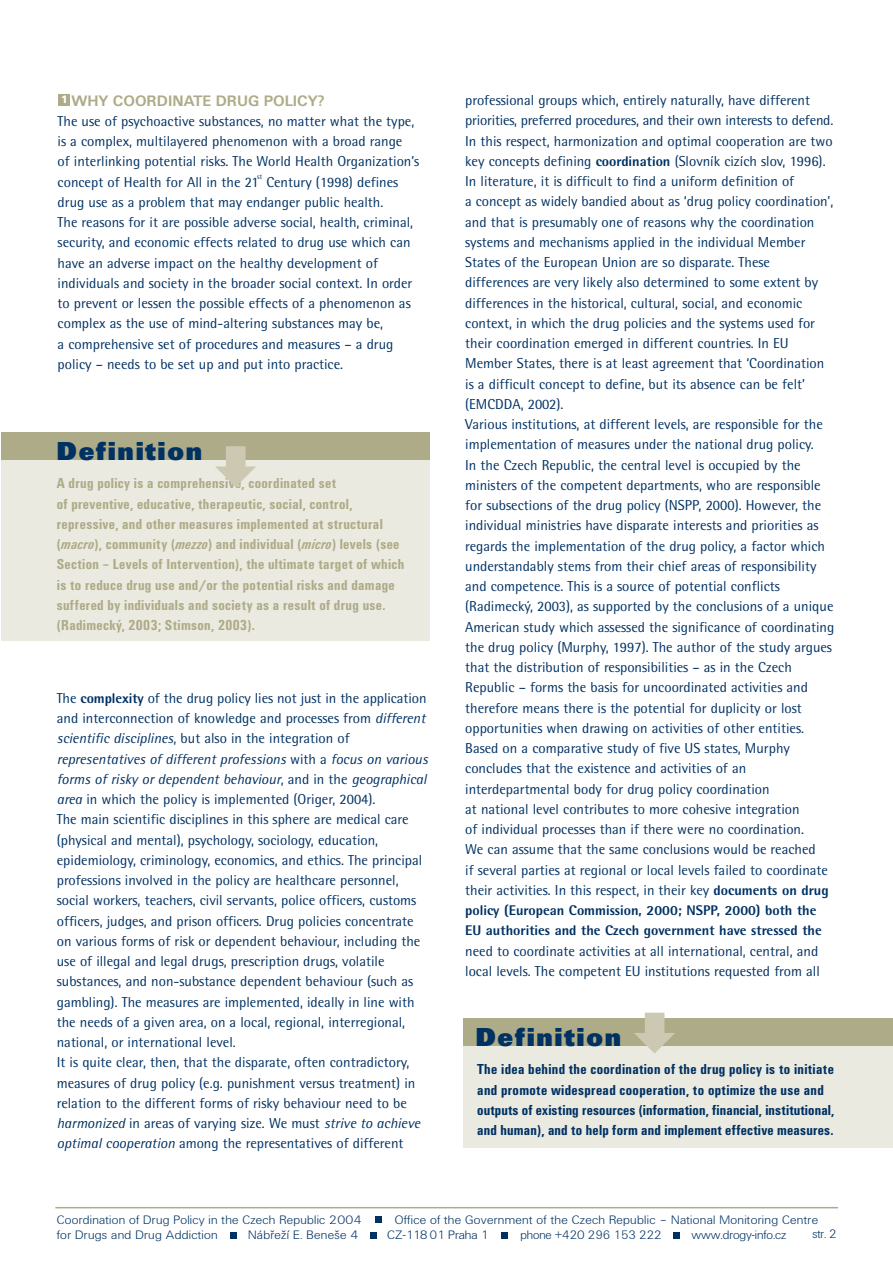
<style>
.page{position:relative;width:893px;height:1263px;background:#fff}
.page>*{position:absolute;margin:0;border:0;box-sizing:border-box;transform-origin:0 0}
.t1{font:700 27px "Unitus DEE Ultr";letter-spacing:.065em;color:#003163}
.t2{font:16.05px/20.2px "Rotis Semi Sans Extra Bold CE";color:#003163}
.t3{font:700 15.75px "Unitus TEE";color:#aeab88}
.t4{font:700 condensed 15px/20.2px "Unitus TEE";letter-spacing:.025em;color:#aeab88}
.t5{font:700 condensed 15px/20.2px "Unitus TEE";letter-spacing:.025em;color:#003163}
.t6{font:14.25px/20.2px "Rotis Semi Sans CE";color:#003163}
.t7{font:12.75px "Unitus DEE Ligh";letter-spacing:.025em;color:#003163;scale:1.05 1}
.t8{font:12.75px "Unitus DEE Ligh";letter-spacing:.025em;color:#003163;scale:1.04 1}
.t9{font:12.75px "Unitus DEE Ligh";letter-spacing:-.005em;color:#003163}
.t10{font:12.75px "Unitus DEE Ligh";color:#003163;scale:1.05 1}
.t11{font:12.75px "Unitus DEE Ligh";letter-spacing:.025em;color:#003163}
.t12{font:11.25px "Unitus TEE Blac";color:#fff}
.t13{font:7.2px "Rotis Semi Sans CE";color:#003163}
.s1{font-family:"Rotis Semi Sans Extra Bold CE";font-size:16.05px}
.s2{font-style:italic}
</style>
<div class="page">
<hr style="left:55px;top:1207px;width:783px;height:1px;background:#aeab88">
<svg style="left:375px;top:1217px;width:6px;height:6px"></svg>
<div style="left:230px;top:1232px;width:7px;height:7px;background:#003163"></div>
<div style="left:370px;top:1232px;width:7px;height:7px;background:#003163"></div>
<div style="left:501px;top:1232px;width:7px;height:7px;background:#003163"></div>
<div style="left:673px;top:1232px;width:7px;height:7px;background:#003163"></div>
<div style="left:58px;top:94px;width:12px;height:12px;background:#aeab88"></div>
<div style="left:463px;top:1019px;width:429px;height:129px;background:#ebeae0"></div>
<div style="left:463px;top:1018px;width:429px;height:28px;background:#aeab88"></div>
<svg style="left:634px;top:1013px;width:41px;height:41px"></svg>
<div style="left:1px;top:433px;width:428px;height:208px;background:#ebeae0"></div>
<div style="left:1px;top:432px;width:428px;height:28px;background:#aeab88"></div>
<svg style="left:215px;top:446px;width:41px;height:41px"></svg>
<p class="t3" style="left:72px;top:95px;width:254px">WHY COORDINATE DRUG POLICY?</p>
<p class="t6" style="left:58px;top:112px;width:363px">The use of psychoactive substances, no matter what the type, is a complex, multilayered phenomenon with a broad range<br>of interlinking potential risks. The World Health Organization’s concept of Health for All in the 21</p>
<p class="t12" style="left:61px;top:96px;width:8px">1</p>
<p class="t6" style="left:465px;top:91px;width:370px">professional groups which, entirely naturally, have different priorities, preferred procedures, and their own interests to defend.<br>In this respect, harmonization and optimal cooperation are two key concepts defining <span class="s1">coordination</span> (Slovník cizích slov, 1996).<br>In literature, it is difficult to find a uniform definition of<br>a concept as widely bandied about as ‘drug policy coordination’, and that is presumably one of reasons why the coordination systems and mechanisms applied in the individual Member States of the European Union are so disparate. These differences are very likely also determined to some extent by differences in the historical, cultural, social, and economic context, in which the drug policies and the systems used for their coordination emerged in different countries. In EU Member States, there is at least agreement that ‘Coordination is a difficult concept to define, but its absence can be felt’ (EMCDDA, 2002).<br>Various institutions, at different levels, are responsible for the implementation of measures under the national drug policy.<br>In the Czech Republic, the central level is occupied by the ministers of the competent departments, who are responsible for subsections of the drug policy (NSPP, 2000). However, the individual ministries have disparate interests and priorities as regards the implementation of the drug policy, a factor which understandably stems from their chief areas of responsibility and competence. This is a source of potential conflicts (Radimecký, 2003), as supported by the conclusions of a unique American study which assessed the significance of coordinating the drug policy (Murphy, 1997). The author of the study argues that the distribution of responsibilities – as in the Czech Republic – forms the basis for uncoordinated activities and therefore means there is the potential for duplicity or lost opportunities when drawing on activities of other entities.<br>Based on a comparative study of five US states, Murphy concludes that the existence and activities of an interdepartmental body for drug policy coordination<br>at national level contributes to more cohesive integration<br>of individual processes than if there were no coordination.<br>We can assume that the same conclusions would be reached<br>if several parties at regional or local levels failed to coordinate their activities. In this respect, in their key <span class="s1">documents on drug</span></p>
<p class="t2" style="left:465px;top:902px;width:358px">policy (European Commission, 2000; NSPP, 2000) both the<br>EU authorities and the Czech government have stressed the</p>
<p class="t6" style="left:465px;top:942px;width:356px">need to coordinate activities at all international, central, and local levels. The competent EU institutions requested from all</p>
<p class="t13" style="left:257px;top:174px;width:7px">st</p>
<p class="t6" style="left:58px;top:173px;width:357px;text-indent:209px">Century (1998) defines drug use as a problem that may endanger public health.<br>The reasons for it are possible adverse social, health, criminal, security, and economic effects related to drug use which can have an adverse impact on the healthy development of individuals and society in the broader social context. In order to prevent or lessen the possible effects of a phenomenon as complex as the use of mind-altering substances may be,<br>a comprehensive set of procedures and measures – a drug policy – needs to be set up and put into practice.</p>
<h1 class="t1" style="left:57px;top:442px;width:147px">Definition</h1>
<p class="t4" style="left:57px;top:474px;width:349px">A drug policy is a comprehensive, coordinated set<br>of preventive, educative, therapeutic, social, control, repressive, and other measures implemented at structural (<span class="s2">macro</span>), community (<span class="s2">mezzo</span>) and individual (<span class="s2">micro</span>) levels (see Section – Levels of Intervention), the ultimate target of which is to reduce drug use and/or the potential risks and damage suffered by individuals and society as a result of drug use. (Radimecký, 2003; Stimson, 2003).</p>
<p class="t6" style="left:57px;top:689px;width:372px">The <span class="s1">complexity</span> of the drug policy lies not just in the application and interconnection of knowledge and processes from <span class="s2">different scientific disciplines</span>, but also in the integration of <span class="s2">representatives of different professions</span> with a <span class="s2">focus on various forms of risky or dependent behaviour</span>, and in the <span class="s2">geographical area</span> in which the policy is implemented (Origer, 2004).<br>The main scientific disciplines in this sphere are medical care (physical and mental), psychology, sociology, education, epidemiology, criminology, economics, and ethics. The principal professions involved in the policy are healthcare personnel, social workers, teachers, civil servants, police officers, customs officers, judges, and prison officers. Drug policies concentrate on various forms of risk or dependent behaviour, including the use of illegal and legal drugs, prescription drugs, volatile substances, and non-substance dependent behaviour (such as gambling). The measures are implemented, ideally in line with the needs of a given area, on a local, regional, interregional, national, or international level.<br>It is quite clear, then, that the disparate, often contradictory, measures of drug policy (e.g. punishment versus treatment) in relation to the different forms of risky behaviour need to be <span class="s2">harmonized</span> in areas of varying size. We must <span class="s2">strive to achieve optimal cooperation</span> among the representatives of different</p>
<h1 class="t1" style="left:476px;top:1028px;width:147px">Definition</h1>
<p class="t5" style="left:477px;top:1060px;width:358px">The idea behind the coordination of the drug policy is to initiate and promote widespread cooperation, to optimize the use and outputs of existing resources (information, financial, institutional, and human), and to help form and implement effective measures.</p>
<p class="t8" style="left:57px;top:1215px;width:294px">Coordination of Drug Policy in the Czech Republic 2004</p>
<p class="t7" style="left:394px;top:1215px;width:405px">Office of the Government of the Czech Republic – National Monitoring Centre</p>
<p class="t7" style="left:57px;top:1230px;width:155px">for Drugs and Drug Addiction</p>
<p class="t7" style="left:248px;top:1230px;width:106px">Nábřeží E. Beneše 4</p>
<p class="t10" style="left:387px;top:1230px;width:98px">CZ-118 01 Praha 1</p>
<p class="t9" style="left:520px;top:1230px;width:143px">phone +420 296 153 222</p>
<p class="t9" style="left:691px;top:1230px;width:96px">www.drogy-info.cz</p>
<p class="t11" style="left:812px;top:1230px;width:26px">str. 2</p>
</div>
